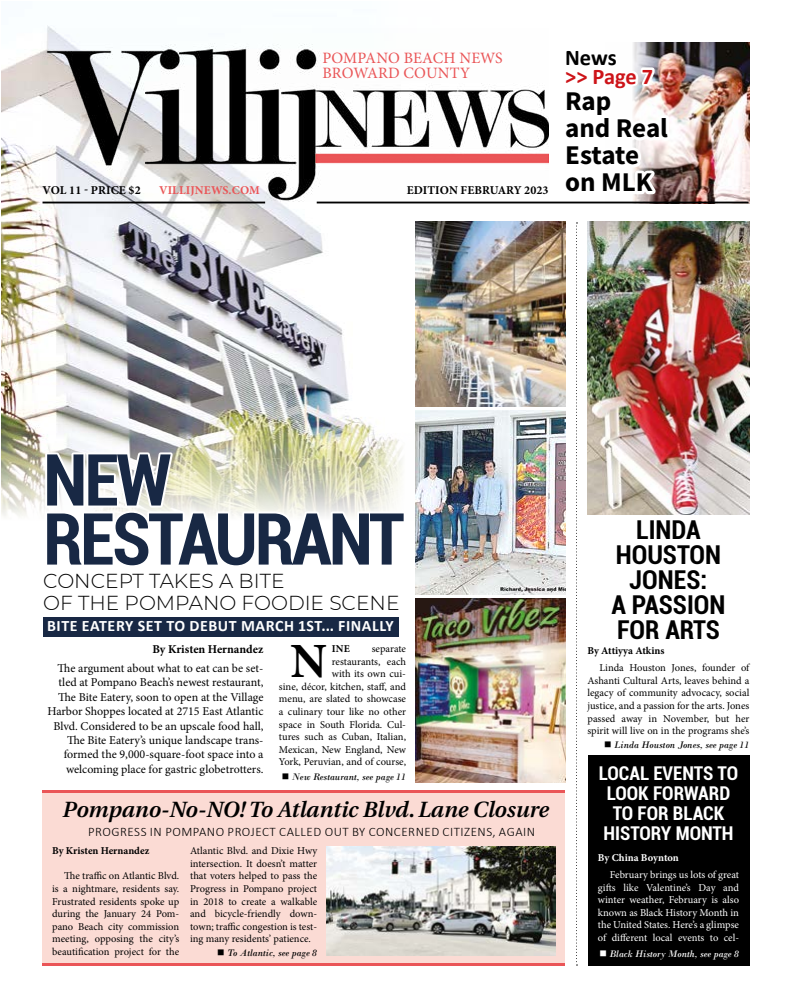
<style>
.page{position:relative;width:792px;height:1008px;background:#fff}
.page>*{position:absolute;margin:0;border:0;box-sizing:border-box;transform-origin:0 0}
.t1{font:700 condensed 71.9px/59px "Roboto";letter-spacing:-.04em;color:#182844}
.t2{font:700 49.3px "Minion Pro";color:#000}
.t3{font:700 27.1px/27px "Source Sans Pro";color:#000}
.t4{font:700 condensed 26px/25px "Roboto";color:#000;text-align:center}
.t5{font:700 22.4px "Calibri";color:#cd1419}
.t6{font:700 22.4px "Calibri";color:#000}
.t7{font:italic 600 22px "Utopia";color:#000}
.t8{font:300 20.2px/22.6px "Montserrat";color:#000}
.t9{font:700 condensed 19px/20px "Roboto";color:#fff;text-align:center}
.t10{font:700 15.9px "Calibri";letter-spacing:.04em;color:#fff}
.t11{font:15.8px/15.8px "Minion Pro";letter-spacing:.01em;color:#ea5557}
.t12{font:300 13px "Calibri";letter-spacing:.04em;color:#000}
.t13{font:12px/14.4px "Minion Pro";color:#000;text-align:right}
.t14{font:700 12px "Minion Pro";color:#000}
.t15{font:700 12px "Minion Pro";letter-spacing:.01em;color:#ea5557}
.t16{font:10.5px/12.6px "Minion Pro";color:#000;text-align:justify}
.t17{font:10.5px/12.6px "Minion Pro";color:#fff;text-align:justify}
.t18{font:700 10.5px "Minion Pro";color:#000}
.t19{font:700 10.5px "Minion Pro";color:#fff}
.t20{font:italic 10px "Bodoni";color:#000}
.t21{font:italic 10px "Bodoni";color:#fff}
</style>
<div class="page">
<img style="left:606px;top:43px;width:143px;height:159px">
<div style="left:42px;top:791px;width:523px;height:175px;background:#fbdbd4"></div>
<hr style="left:42px;top:791px;width:523px;height:2px;background:#ea5557">
<hr style="left:42px;top:963px;width:523px;height:3px;background:#ea5557">
<img style="left:1px;top:25px;width:438px;height:358px">
<img style="left:1px;top:383px;width:565px;height:309px">
<img style="left:43px;top:28px;width:506px;height:174px">
<hr style="left:43px;top:202px;width:222px;height:1px;background:#000">
<hr style="left:317px;top:202px;width:432px;height:1px;background:#000">
<img style="left:606px;top:42px;width:68px;height:156px">
<div style="left:588px;top:755px;width:162px;height:211px;background:#000"></div>
<svg style="left:576px;top:222px;width:1px;height:744px"></svg>
<img style="left:588px;top:222px;width:162px;height:292px">
<img style="left:327px;top:847px;width:228px;height:108px">
<svg style="left:43px;top:450px;width:365px;height:120px"></svg>
<div style="left:43px;top:617px;width:355px;height:19px;background:#182844"></div>
<img style="left:416px;top:222px;width:150px;height:184px">
<img style="left:416px;top:410px;width:150px;height:185px">
<img style="left:416px;top:599px;width:150px;height:184px">
<p class="t14" style="left:43px;top:182px;width:100px">VOL 11 - PRICE $2</p>
<p class="t15" style="left:159px;top:182px;width:102px">VILLIJNEWS.COM</p>
<h3 class="t11" style="left:323px;top:50px;width:182px">POMPANO BEACH NEWS<br>BROWARD COUNTY</h3>
<p class="t14" style="left:407px;top:182px;width:143px">EDITION FEBRUARY 2023</p>
<h3 class="t6" style="left:565px;top:42px;width:53px">News</h3>
<h3 class="t5" style="left:565px;top:61px;width:90px">&gt;&gt; Page 7</h3>
<h3 class="t3" style="left:565px;top:87px;width:104px">Rap<br>and Real<br>Estate on MLK</h3>
<h1 class="t1" style="left:43px;top:448px;width:363px">NEW<br>RESTAURANT</h1>
<h3 class="t8" style="left:43px;top:568px;width:358px">CONCEPT TAKES A BITE<br>OF THE POMPANO FOODIE SCENE</h3>
<h3 class="t10" style="left:47px;top:615px;width:348px">BITE EATERY SET TO DEBUT MARCH 1ST... FINALLY</h3>
<p class="t14" style="left:152px;top:641px;width:113px">By Kristen Hernandez</p>
<p class="t13" style="left:47px;top:661px;width:218px">The argument about what to eat can be set&shy;tled at Pompano Beach’s newest restaurant, The Bite Eatery, soon to open at the Village Harbor Shoppes located at 2715 East Atlantic Blvd. Considered to be an upscale food hall, The Bite Eatery’s unique landscape trans&shy;formed the 9,000-square-foot space into a welcoming place for gastric globetrotters.</p>
<h2 class="t2" style="left:290px;top:627px;width:38px">N</h2>
<p class="t18" style="left:332px;top:641px;width:20px">INE</p>
<p class="t16" style="left:279px;top:642px;width:129px;text-align:right">separate<br>restaurants, each<br>with its own cui-<br>sine, décor, kitchen, staff, and menu, are slated to showcase a culinary tour like no other space in South Florida. Cul&shy;tures such as Cuban, Italian,<br>Mexican, New England, New<br>York, Peruvian, and of course,</p>
<p class="t20" style="left:282px;top:771px;width:126px">■ New Restaurant, see page 11</p>
<h3 class="t7" style="left:62px;top:797px;width:488px">Pompano-No-NO! To Atlantic Blvd. Lane Closure</h3>
<p class="t12" style="left:88px;top:824px;width:449px">PROGRESS IN POMPANO PROJECT CALLED OUT BY CONCERNED CITIZENS, AGAIN</p>
<p class="t18" style="left:52px;top:843px;width:99px">By Kristen Hernandez</p>
<p class="t16" style="left:52px;top:870px;width:129px;text-indent:12px">The traffic on Atlantic Blvd. is a nightmare, residents say.<br>Frustrated residents spoke up during the January 24 Pom&shy;pano Beach city commission meeting, opposing the city’s beautification project for the</p>
<p class="t16" style="left:190px;top:845px;width:129px">Atlantic Blvd. and Dixie Hwy intersection. It doesn’t matter that voters helped to pass the Progress in Pompano project in 2018 to create a walkable and bicycle-friendly down&shy;town; traffic congestion is test&shy;ing many residents’ patience.</p>
<p class="t20" style="left:217px;top:946px;width:101px">■ To Atlantic, see page 8</p>
<h3 class="t4" style="left:611px;top:516px;width:115px">LINDA<br>HOUSTON<br>JONES:<br>A PASSION<br>FOR ARTS</h3>
<p class="t18" style="left:588px;top:643px;width:79px">By Attiyya Atkins</p>
<p class="t16" style="left:588px;top:662px;width:163px;text-indent:12px">Linda Houston Jones, founder of Ashanti Cultural Arts, leaves behind a legacy of community advocacy, social justice, and a passion for the arts. Jones passed away in November, but her spirit will live on in the programs she’s</p>
<p class="t20" style="left:604px;top:739px;width:147px">■ Linda Houston Jones, see page 11</p>
<h3 class="t9" style="left:599px;top:763px;width:141px">LOCAL EVENTS TO<br>LOOK FORWARD<br>TO FOR BLACK<br>HISTORY MONTH</h3>
<p class="t19" style="left:598px;top:850px;width:82px">By China Boynton</p>
<p class="t17" style="left:598px;top:868px;width:143px;text-indent:12px">February brings us lots of great gifts like Valentine’s Day and winter weather, February is also known as Black History Month in the United States. Here’s a glimpse of different local events to cel-</p>
<p class="t21" style="left:599px;top:947px;width:141px">■ Black History Month, see page 8</p>
</div>
